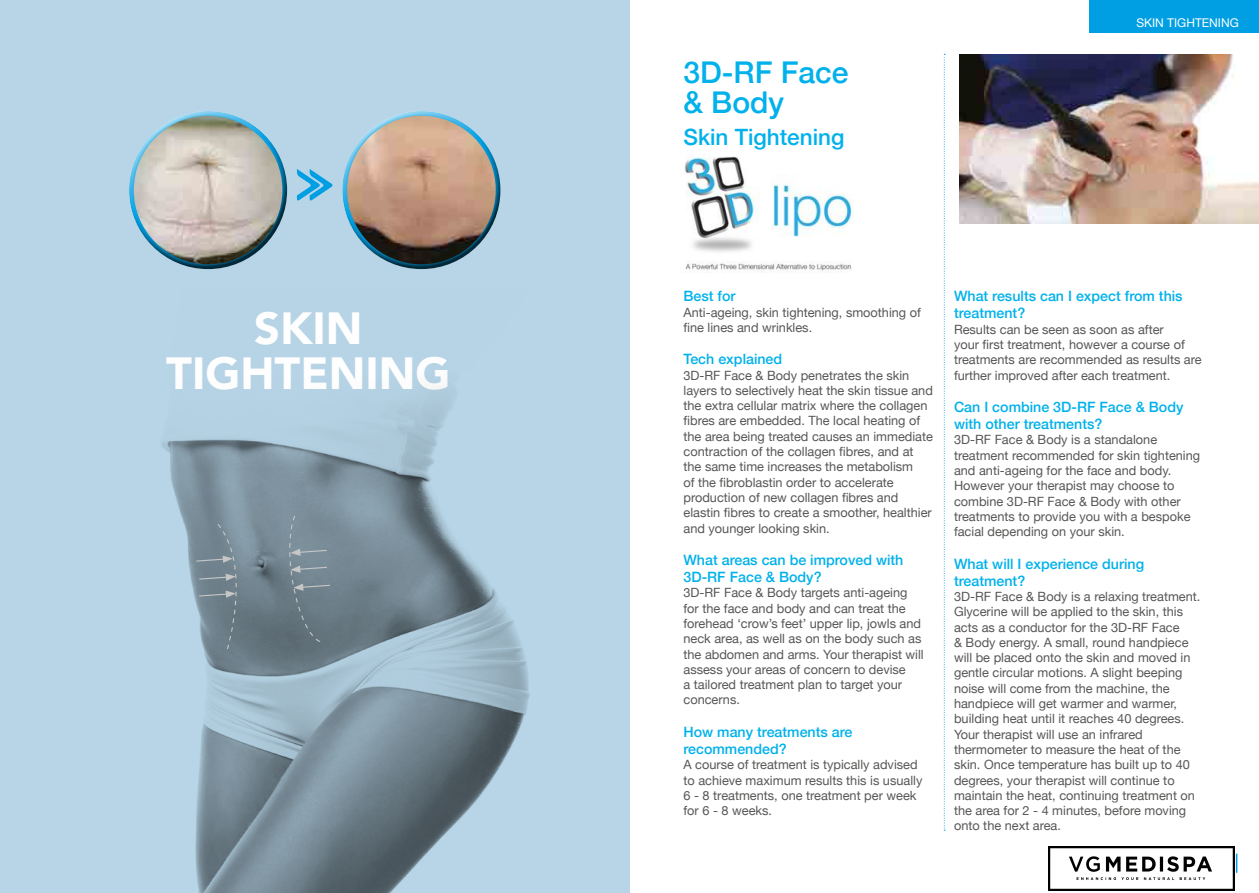
<style>
.page{position:relative;width:1259px;height:893px;background:#fff}
.page>*{position:absolute;margin:0;border:0;box-sizing:border-box;transform-origin:0 0}
.t1{font:900 45px/45px "Avenir";color:#fff;text-align:center}
.t2{font:500 30px/30px "Helvetica Neue";color:#00b1eb}
.t3{font:500 22.5px "Helvetica Neue";color:#00b1eb}
.t4{font:500 14.25px/17.1px "Helvetica Neue";color:#00b1eb}
.t5{font:12.75px/15.3px "Helvetica Neue";color:#575756}
.t6{font:12px "Helvetica Neue";color:#fff}
</style>
<div class="page">
<div style="left:0;top:0;width:629px;height:893px;background:#b7d5e7"></div>
<svg style="left:1236px;top:854px;width:1px;height:19px"></svg>
<div style="left:128px;top:108px;width:154px;height:123px;background:#fff;opacity:.75"></div>
<div style="left:131px;top:136px;width:159px;height:134px;background:#000;opacity:.75"></div>
<img style="left:134px;top:116px;width:148px;height:148px;border-radius:74px">
<div style="left:341px;top:108px;width:154px;height:123px;background:#fff;opacity:.75"></div>
<div style="left:344px;top:136px;width:159px;height:134px;background:#000;opacity:.75"></div>
<img style="left:347px;top:116px;width:149px;height:148px;border-radius:74px">
<svg style="left:297px;top:169px;width:36px;height:32px"></svg>
<img style="left:960px;top:54px;width:299px;height:169px">
<svg style="left:944px;top:54px;width:1px;height:777px"></svg>
<img style="left:162px;top:391px;width:368px;height:502px">
<svg style="left:195px;top:523px;width:57px;height:127px;background:#778a94"></svg>
<svg style="left:281px;top:514px;width:50px;height:129px;background:#73858f"></svg>
<div style="left:1089px;top:0;width:170px;height:32px;background:#009fe3"></div>
<img style="left:1048px;top:846px;width:186px;height:44px">
<img style="left:684px;top:154px;width:170px;height:119px">
<h1 class="t1" style="left:166px;top:304px;width:286px">SKIN<br>TIGHTENING</h1>
<h2 class="t2" style="left:683px;top:55px;width:167px">3D-RF Face &amp; Body</h2>
<h3 class="t3" style="left:683px;top:119px;width:162px">Skin Tightening</h3>
<p class="t6" style="left:1136px;top:14px;width:104px">SKIN TIGHTENING</p>
<p class="t4" style="left:683px;top:286px;width:54px">Best for</p>
<p class="t5" style="left:683px;top:305px;width:239px">Anti-ageing, skin tightening, smoothing of fine lines and wrinkles.</p>
<p class="t4" style="left:683px;top:349px;width:100px">Tech explained</p>
<p class="t5" style="left:683px;top:368px;width:251px">3D-RF Face &amp; Body penetrates the skin layers to selectively heat the skin tissue and the extra cellular matrix where the collagen fibres are embedded. The local heating of the area being treated causes an immediate contraction of the collagen fibres, and at the same time increases the metabolism<br>of the fibroblastin order to accelerate production of new collagen fibres and elastin fibres to create a smoother, healthier and younger looking skin.</p>
<p class="t4" style="left:683px;top:550px;width:221px">What areas can be improved with<br>3D-RF Face &amp; Body?</p>
<p class="t5" style="left:683px;top:586px;width:242px">3D-RF Face &amp; Body targets anti-ageing for the face and body and can treat the forehead ‘crow’s feet’ upper lip, jowls and neck area, as well as on the body such as the abdomen and arms. Your therapist will assess your areas of concern to devise<br>a tailored treatment plan to target your concerns.</p>
<p class="t4" style="left:683px;top:722px;width:170px">How many treatments are recommended?</p>
<p class="t5" style="left:683px;top:758px;width:240px">A course of treatment is typically advised to achieve maximum results this is usually 6 - 8 treatments, one treatment per week for 6 - 8 weeks.</p>
<p class="t4" style="left:954px;top:286px;width:230px">What results can I expect from this treatment?</p>
<p class="t5" style="left:954px;top:322px;width:249px">Results can be seen as soon as after<br>your first treatment, however a course of treatments are recommended as results are further improved after each treatment.</p>
<p class="t4" style="left:954px;top:397px;width:231px">Can I combine 3D-RF Face &amp; Body with other treatments?</p>
<p class="t5" style="left:954px;top:433px;width:248px">3D-RF Face &amp; Body is a standalone treatment recommended for skin tightening and anti-ageing for the face and body.<br>However your therapist may choose to combine 3D-RF Face &amp; Body with other treatments to provide you with a bespoke facial depending on your skin.</p>
<p class="t4" style="left:954px;top:554px;width:192px">What will I experience during treatment?</p>
<p class="t5" style="left:954px;top:589px;width:248px">3D-RF Face &amp; Body is a relaxing treatment.<br>Glycerine will be applied to the skin, this acts as a conductor for the 3D-RF Face<br>&amp; Body energy. A small, round handpiece will be placed onto the skin and moved in gentle circular motions. A slight beeping noise will come from the machine, the handpiece will get warmer and warmer, building heat until it reaches 40 degrees.<br>Your therapist will use an infrared thermometer to measure the heat of the skin. Once temperature has built up to 40 degrees, your therapist will continue to maintain the heat, continuing treatment on the area for 2 - 4 minutes, before moving onto the next area.</p>
</div>
